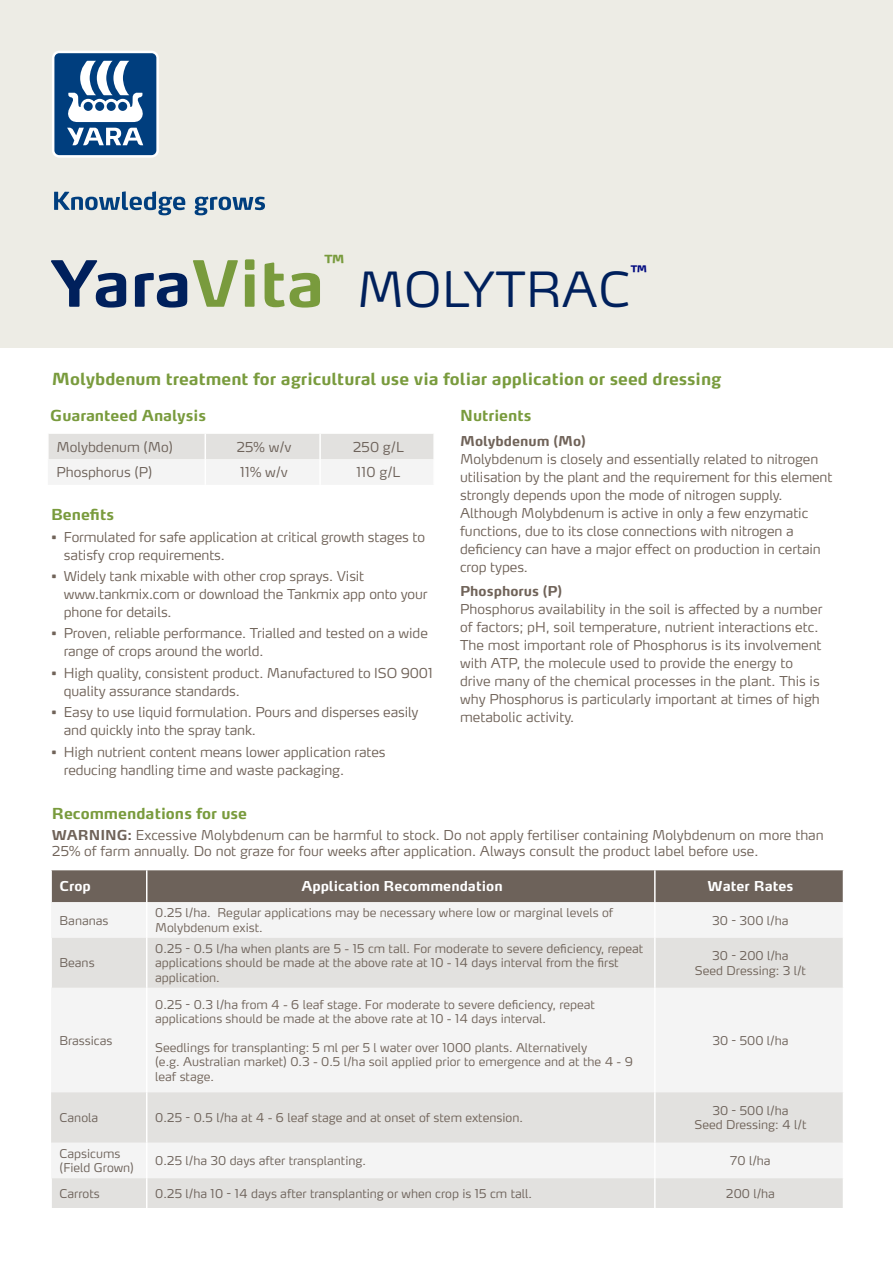
<style>
.page{position:relative;width:893px;height:1263px;background:#fff}
.page>*{position:absolute;margin:0;border:0;box-sizing:border-box;transform-origin:0 0}
.t1{font:700 63px "Max Pro";color:#00205c}
.t2{font:300 48px "Max Pro";letter-spacing:.01em;color:#00205c}
.t3{font:700 19.2px "Max Pro";color:#799b3d}
.t4{font:700 16.5px "Max Pro";color:#799b3d}
.t5{font:700 15.75px "Max Pro";color:#000980}
.t6{font:700 15px "Max Pro";color:#799b3d}
.t7{font:300 13.5px/18px "Max Pro";letter-spacing:-.005em;color:#706359}
.t8{font:300 13.5px "Max Pro";color:#6d625a}
.t9{font:700 13.5px "Max Pro";color:#fff}
.t10{font:700 13.5px "Max Pro";color:#706359}
.t11{font:300 12px/14.4px "Max Pro";color:#706359}
.t12{font:300 12px/14.4px "Max Pro";color:#6d625a;text-align:center}
.s1{color:#799b3d}
.s2{font-weight:700}
.s3{color:#6d625a}
.s4{color:#706359}
</style>
<div class="page">
<div style="left:0;top:0;width:893px;height:348px;background:#edece5"></div>
<svg style="left:52px;top:51px;width:107px;height:107px;background:#5a82ab"></svg>
<svg style="left:54px;top:191px;width:211px;height:24px"></svg>
<svg style="left:48px;top:434px;width:386px;height:50px"></svg>
<hr style="left:319px;top:434px;width:2px;height:25px;background:#fff">
<div style="left:52px;top:870px;width:791px;height:32px;background:#6d625a"></div>
<div style="left:51px;top:902px;width:792px;height:36px;background:#f4f4f4"></div>
<svg style="left:51px;top:938px;width:792px;height:270px;fill:#f4f4f4"></svg>
<hr style="left:146px;top:902px;width:1px;height:36px;background:#fff">
<hr style="left:654px;top:902px;width:2px;height:36px;background:#fff">
<hr style="left:146px;top:988px;width:1px;height:104px;background:#fff">
<hr style="left:654px;top:988px;width:2px;height:104px;background:#fff">
<hr style="left:146px;top:1092px;width:1px;height:51px;background:#fff">
<hr style="left:654px;top:1092px;width:2px;height:51px;background:#fff">
<hr style="left:146px;top:1143px;width:1px;height:35px;background:#fff">
<hr style="left:654px;top:1143px;width:2px;height:35px;background:#fff">
<hr style="left:50px;top:938px;width:2px;height:50px;background:#fff">
<hr style="left:50px;top:1178px;width:2px;height:30px;background:#fff">
<hr style="left:146px;top:870px;width:1px;height:32px;background:#fff">
<hr style="left:654px;top:870px;width:2px;height:32px;background:#fff">
<hr style="left:146px;top:938px;width:1px;height:50px;background:#fff">
<hr style="left:654px;top:938px;width:2px;height:50px;background:#fff">
<hr style="left:146px;top:1178px;width:1px;height:30px;background:#fff">
<hr style="left:654px;top:1178px;width:2px;height:30px;background:#fff">
<h3 class="t3" style="left:324px;top:245px;width:21px">™</h3>
<h1 class="t1" style="left:51px;top:229px;width:275px">Yara<span class="s1">Vita</span></h1>
<p class="t5" style="left:630px;top:257px;width:18px">™</p>
<h2 class="t2" style="left:357px;top:249px;width:275px">MOLYTRAC</h2>
<p class="t4" style="left:52px;top:365px;width:671px">Molybdenum treatment for agricultural use via foliar application or seed dressing</p>
<p class="t6" style="left:460px;top:403px;width:73px">Nutrients</p>
<p class="t10" style="left:460px;top:429px;width:127px">Molybdenum (Mo)</p>
<p class="t7" style="left:460px;top:448px;width:374px">Molybdenum is closely and essentially related to nitrogen utilisation by the plant and the requirement for this element strongly depends upon the mode of nitrogen supply.<br>Although Molybdenum is active in only a few enzymatic functions, due to its close connections with nitrogen a deficiency can have a major effect on production in certain crop types.</p>
<p class="t10" style="left:460px;top:579px;width:104px">Phosphorus (P)</p>
<p class="t7" style="left:460px;top:599px;width:364px">Phosphorus availability in the soil is affected by a number of factors; pH, soil temperature, nutrient interactions etc.<br>The most important role of Phosphorus is its involvement with ATP, the molecule used to provide the energy to drive many of the chemical processes in the plant. This is why Phosphorus is particularly important at times of high metabolic activity.</p>
<p class="t6" style="left:50px;top:403px;width:157px">Guaranteed Analysis</p>
<p class="t8" style="left:56px;top:435px;width:118px">Molybdenum (Mo)</p>
<p class="t8" style="left:236px;top:435px;width:56px">25% w/v</p>
<p class="t8" style="left:353px;top:435px;width:53px">250 g/L</p>
<p class="t8" style="left:56px;top:461px;width:98px">Phosphorus (P)</p>
<p class="t8" style="left:240px;top:461px;width:49px">11% w/v</p>
<p class="t8" style="left:356px;top:461px;width:45px">110 g/L</p>
<p class="t6" style="left:51px;top:502px;width:65px">Benefits</p>
<p class="t7" style="left:64px;top:526px;width:363px;text-indent:-13px">• Formulated for safe application at critical growth stages to satisfy crop requirements.</p>
<p class="t7" style="left:64px;top:566px;width:365px;text-indent:-13px">• Widely tank mixable with other crop sprays. Visit www.tankmix.com or download the Tankmix app onto your phone for details.</p>
<p class="t7" style="left:64px;top:623px;width:366px;text-indent:-13px">• Proven, reliable performance. Trialled and tested on a wide range of crops around the world.</p>
<p class="t7" style="left:64px;top:662px;width:371px;text-indent:-13px">• High quality, consistent product. Manufactured to ISO 9001 quality assurance standards.</p>
<p class="t7" style="left:64px;top:702px;width:356px;text-indent:-13px">• Easy to use liquid formulation. Pours and disperses easily and quickly into the spray tank.</p>
<p class="t7" style="left:64px;top:741px;width:323px;text-indent:-13px">• High nutrient content means lower application rates reducing handling time and waste packaging.</p>
<p class="t6" style="left:52px;top:801px;width:197px">Recommendations for use</p>
<p class="t7" style="left:52px;top:825px;width:773px;line-height:16.2px"><span class="s2">WARNING:</span> Excessive Molybdenum can be harmful to stock. Do not apply fertiliser containing Molybdenum on more than<br>25% of farm annually. Do not graze for four weeks after application. Always consult the product label before use.</p>
<p class="t9" style="left:60px;top:875px;width:33px">Crop</p>
<p class="t9" style="left:301px;top:875px;width:203px">Application Recommendation</p>
<p class="t9" style="left:707px;top:875px;width:87px">Water Rates</p>
<p class="t12" style="left:60px;top:912px;width:50px">Bananas</p>
<p class="t11" style="left:155px;top:904px;width:459px"><span class="s3">0.25 l/ha.</span> Regular applications may be necessary where low or marginal levels of<br>Molybdenum exist.</p>
<p class="t12" style="left:712px;top:912px;width:78px">30 - 300 l/ha</p>
<p class="t12" style="left:60px;top:954px;width:37px">Beans</p>
<p class="t11" style="left:155px;top:940px;width:490px"><span class="s3">0.25 - 0.5 l/ha w</span>hen plants are 5 - 15 cm tall. For moderate to severe deficiency, repeat applications should be made at the above rate at 10 - 14 days interval from the first application.</p>
<p class="t12" style="left:695px;top:947px;width:113px">30 - 200 l/ha<br><span class="s4">Seed Dressing:</span> 3 l/t</p>
<p class="t12" style="left:60px;top:1032px;width:54px">Brassicas</p>
<p class="t11" style="left:155px;top:996px;width:441px"><span class="s3">0.25 - 0.3 l/ha</span> from 4 - 6 leaf stage. For moderate to severe deficiency, repeat applications should be made at the above rate at 10 - 14 days interval.</p>
<p class="t11" style="left:155px;top:1039px;width:479px">Seedlings for transplanting: 5 ml per 5 l water over 1000 plants. Alternatively<br>(e.g. Australian market) 0.3 - 0.5 l/ha soil applied prior to emergence and at the 4 - 9 leaf stage.</p>
<p class="t12" style="left:712px;top:1032px;width:78px">30 - 500 l/ha</p>
<p class="t12" style="left:60px;top:1109px;width:40px">Canola</p>
<p class="t11" style="left:155px;top:1109px;width:369px"><span class="s3">0.25 - 0.5 l/ha at</span> 4 - 6 leaf stage and at onset of stem extension.</p>
<p class="t12" style="left:694px;top:1102px;width:114px">30 - 500 l/ha<br><span class="s4">Seed Dressing:</span> 4 l/t</p>
<p class="t12" style="left:60px;top:1145px;width:76px;text-align:left">Capsicums (Field Grown)</p>
<p class="t12" style="left:155px;top:1152px;width:212px">0.25 l/ha 30 days after transplanting.</p>
<p class="t12" style="left:730px;top:1152px;width:42px">70 l/ha</p>
<p class="t12" style="left:60px;top:1185px;width:42px">Carrots</p>
<p class="t12" style="left:155px;top:1185px;width:378px">0.25 l/ha 10 - 14 days after transplanting or when crop is 15 cm tall.</p>
<p class="t12" style="left:726px;top:1185px;width:51px">200 l/ha</p>
</div>
